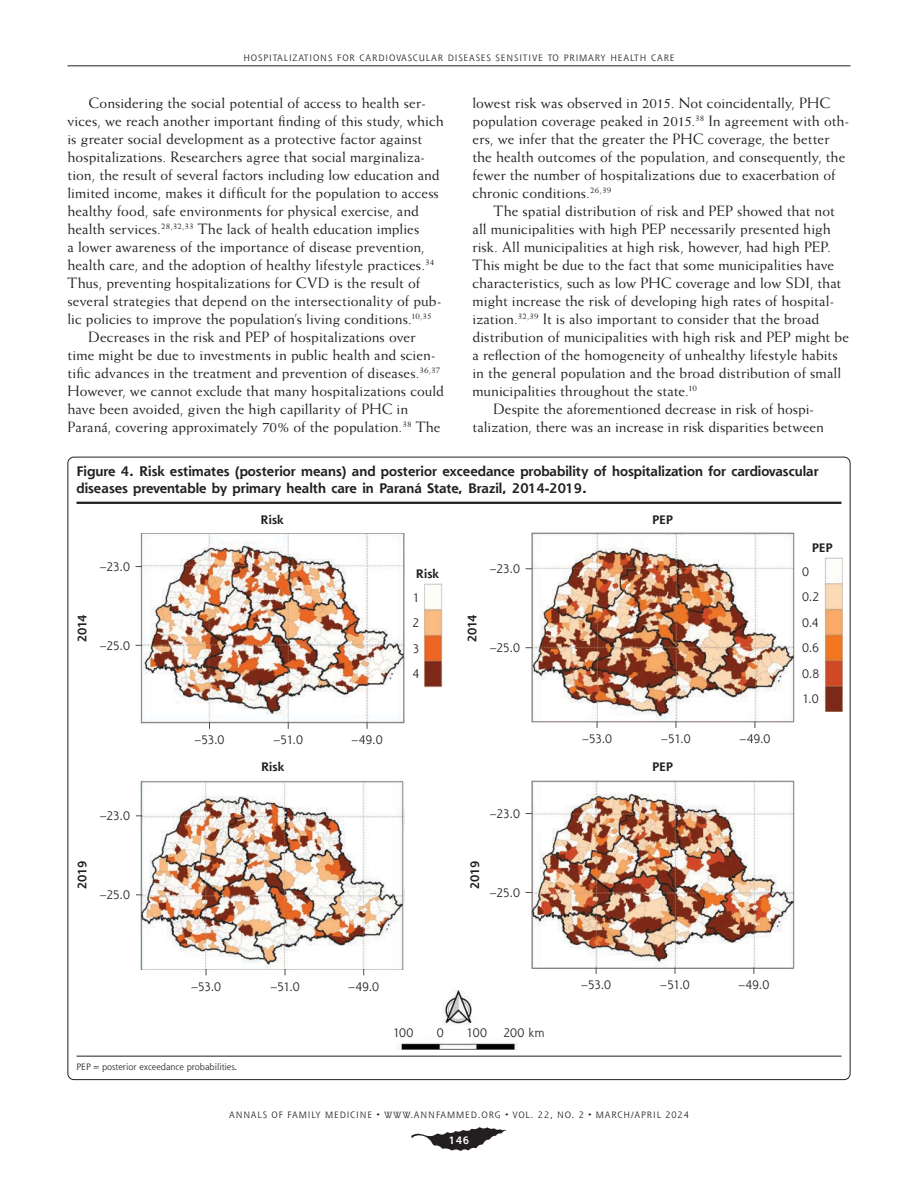
<style>
.page{position:relative;width:918px;height:1188px;background:#fff}
.page>*{position:absolute;margin:0;border:0;box-sizing:border-box;transform-origin:0 0}
.t1{font:15px/18px "Weiss Std";color:#231f20}
.t2{font:700 13.5px/16.5px "Shannon Std";color:#231f20}
.t3{font:12px/25.5px "Shannon Std";letter-spacing:-.03em;color:#231f20}
.t4{font:700 12px "Shannon Std";letter-spacing:-.005em;color:#231f20}
.t5{font:700 10.5px "Shannon Std";color:#fff}
.t6{font:9px "Shannon Std";letter-spacing:.1em;color:#231f20}
.t7{font:9px "Shannon Std";color:#231f20}
</style>
<div class="page">
<hr style="left:68px;top:65px;width:782px;height:1px;background:#231f20">
<hr style="left:76px;top:502px;width:766px;height:2px;background:#231f20">
<hr style="left:76px;top:1056px;width:766px;height:1px;background:#231f20">
<img style="left:531px;top:533px;width:263px;height:189px">
<img style="left:139px;top:533px;width:266px;height:190px">
<img style="left:423px;top:584px;width:19px;height:103px">
<img style="left:824px;top:557px;width:18px;height:155px">
<img style="left:140px;top:780px;width:264px;height:190px">
<img style="left:531px;top:780px;width:263px;height:189px">
<img style="left:398px;top:990px;width:119px;height:59px">
<svg style="left:411px;top:1127px;width:96px;height:24px"></svg>
<p class="t6" style="left:243px;top:52px;width:433px">HOSPITALIZATIONS FOR CARDIOVASCULAR DISEASES SENSITIVE TO PRIMARY HEALTH CARE</p>
<p class="t1" style="left:88px;top:94px;width:339px">Considering the social potential of access to health ser-</p>
<p class="t1" style="left:68px;top:112px;width:378px">vices, we reach another important finding of this study, which</p>
<p class="t1" style="left:68px;top:130px;width:356px">is greater social development as a protective factor against</p>
<p class="t1" style="left:68px;top:148px;width:359px">hospitalizations. Researchers agree that social marginaliza-</p>
<p class="t1" style="left:68px;top:166px;width:374px">tion, the result of several factors including low education and</p>
<p class="t1" style="left:68px;top:184px;width:373px">limited income, makes it difficult for the population to access</p>
<p class="t1" style="left:68px;top:202px;width:353px">healthy food, safe environments for physical exercise, and</p>
<p class="t1" style="left:68px;top:220px;width:353px">health services.<sup>28,32,33</sup> The lack of health education implies</p>
<p class="t1" style="left:68px;top:238px;width:359px">a lower awareness of the importance of disease prevention,</p>
<p class="t1" style="left:68px;top:256px;width:368px">health care, and the adoption of healthy lifestyle practices.<sup>34</sup></p>
<p class="t1" style="left:68px;top:274px;width:354px">Thus, preventing hospitalizations for CVD is the result of</p>
<p class="t1" style="left:68px;top:292px;width:376px">several strategies that depend on the intersectionality of pub-</p>
<p class="t1" style="left:68px;top:310px;width:366px">lic policies to improve the population’s living conditions.<sup>10,35</sup></p>
<p class="t1" style="left:88px;top:328px;width:328px">Decreases in the risk and PEP of hospitalizations over</p>
<p class="t1" style="left:68px;top:346px;width:370px">time might be due to investments in public health and scien-</p>
<p class="t1" style="left:68px;top:364px;width:374px">tific advances in the treatment and prevention of diseases.<sup>36,37</sup></p>
<p class="t1" style="left:67px;top:382px;width:378px">However, we cannot exclude that many hospitalizations could</p>
<p class="t1" style="left:67px;top:400px;width:342px">have been avoided, given the high capillarity of PHC in</p>
<p class="t1" style="left:67px;top:418px;width:375px">Paraná, covering approximately 70% of the population.<sup>38</sup> The</p>
<p class="t1" style="left:473px;top:94px;width:378px">lowest risk was observed in 2015. Not coincidentally, PHC population coverage peaked in 2015.<sup>38</sup> In agreement with oth&shy;ers, we infer that the greater the PHC coverage, the better the health outcomes of the population, and consequently, the fewer the number of hospitalizations due to exacerbation of chronic conditions.<sup>26,39</sup></p>
<p class="t1" style="left:494px;top:202px;width:343px">The spatial distribution of risk and PEP showed that not</p>
<p class="t1" style="left:472px;top:220px;width:360px">all municipalities with high PEP necessarily presented high</p>
<p class="t1" style="left:472px;top:238px;width:360px">risk. All municipalities at high risk, however, had high PEP.</p>
<p class="t1" style="left:472px;top:256px;width:363px">This might be due to the fact that some municipalities have</p>
<p class="t1" style="left:472px;top:274px;width:370px">characteristics, such as low PHC coverage and low SDI, that</p>
<p class="t1" style="left:472px;top:292px;width:363px">might increase the risk of developing high rates of hospital-</p>
<p class="t1" style="left:472px;top:310px;width:348px">ization.<sup>32,39</sup> It is also important to consider that the broad</p>
<p class="t1" style="left:472px;top:328px;width:378px">distribution of municipalities with high risk and PEP might be</p>
<p class="t1" style="left:472px;top:346px;width:367px">a reflection of the homogeneity of unhealthy lifestyle habits</p>
<p class="t1" style="left:472px;top:364px;width:370px">in the general population and the broad distribution of small</p>
<p class="t1" style="left:472px;top:382px;width:226px">municipalities throughout the state.<sup>10</sup></p>
<p class="t1" style="left:494px;top:400px;width:322px">Despite the aforementioned decrease in risk of hospi-</p>
<p class="t1" style="left:472px;top:418px;width:353px">talization, there was an increase in risk disparities between</p>
<p class="t2" style="left:76px;top:463px;width:744px">Figure 4. Risk estimates (posterior means) and posterior exceedance probability of hospitalization for cardiovascular diseases preventable by primary health care in Paraná State, Brazil, 2014-2019.</p>
<p class="t3" style="left:100px;top:554px;width:32px">–23.0</p>
<p class="t4" style="left:75px;top:642px;width:29px;rotate:-90deg">2014</p>
<p class="t3" style="left:100px;top:633px;width:32px">–25.0</p>
<p class="t3" style="left:100px;top:803px;width:32px">–23.0</p>
<p class="t4" style="left:75px;top:889px;width:29px;rotate:-90deg">2019</p>
<p class="t3" style="left:100px;top:882px;width:32px">–25.0</p>
<p class="t4" style="left:261px;top:513px;width:25px">Risk</p>
<p class="t4" style="left:652px;top:513px;width:22px">PEP</p>
<p class="t3" style="left:195px;top:727px;width:31px">–53.0</p>
<p class="t3" style="left:274px;top:727px;width:31px">–51.0</p>
<p class="t3" style="left:352px;top:727px;width:32px">–49.0</p>
<p class="t4" style="left:416px;top:566px;width:25px">Risk</p>
<p class="t3" style="left:413px;top:584px;width:8px;text-align:justify">1<br>2<br>3<br>4</p>
<p class="t3" style="left:490px;top:556px;width:32px">–23.0</p>
<p class="t4" style="left:465px;top:642px;width:29px;rotate:-90deg">2014</p>
<p class="t3" style="left:490px;top:635px;width:32px">–25.0</p>
<p class="t3" style="left:582px;top:726px;width:31px">–53.0</p>
<p class="t3" style="left:661px;top:726px;width:31px">–51.0</p>
<p class="t3" style="left:739px;top:726px;width:32px">–49.0</p>
<p class="t4" style="left:261px;top:760px;width:25px">Risk</p>
<p class="t4" style="left:652px;top:760px;width:22px">PEP</p>
<p class="t3" style="left:490px;top:801px;width:32px">–23.0</p>
<p class="t4" style="left:467px;top:889px;width:29px;rotate:-90deg">2019</p>
<p class="t3" style="left:490px;top:880px;width:32px">–25.0</p>
<p class="t3" style="left:191px;top:973px;width:31px">–53.0</p>
<p class="t3" style="left:270px;top:973px;width:31px">–51.0</p>
<p class="t3" style="left:348px;top:973px;width:32px">–49.0</p>
<p class="t3" style="left:393px;top:1020px;width:22px">100</p>
<p class="t3" style="left:503px;top:1020px;width:43px">200 km</p>
<p class="t3" style="left:437px;top:1020px;width:8px">0</p>
<p class="t3" style="left:466px;top:1020px;width:22px">100</p>
<p class="t3" style="left:581px;top:972px;width:31px">–53.0</p>
<p class="t3" style="left:660px;top:972px;width:31px">–51.0</p>
<p class="t3" style="left:738px;top:972px;width:32px">–49.0</p>
<p class="t7" style="left:76px;top:1061px;width:162px">PEP=posterior exceedance probabilities.</p>
<p class="t6" style="left:229px;top:1110px;width:461px">ANNALS OF FAMILY MEDICINE ✦ WWW.ANNFAMMED.ORG ✦ VOL. 22, NO. 2 ✦ MARCH/APRIL 2024</p>
<p class="t5" style="left:449px;top:1134px;width:22px">146</p>
<p class="t4" style="left:812px;top:540px;width:22px">PEP</p>
<p class="t3" style="left:802px;top:559px;width:19px">0<br>0.2<br>0.4</p>
<p class="t3" style="left:802px;top:635px;width:19px">0.6<br>0.8</p>
<p class="t3" style="left:802px;top:686px;width:18px">1.0</p>
</div>
